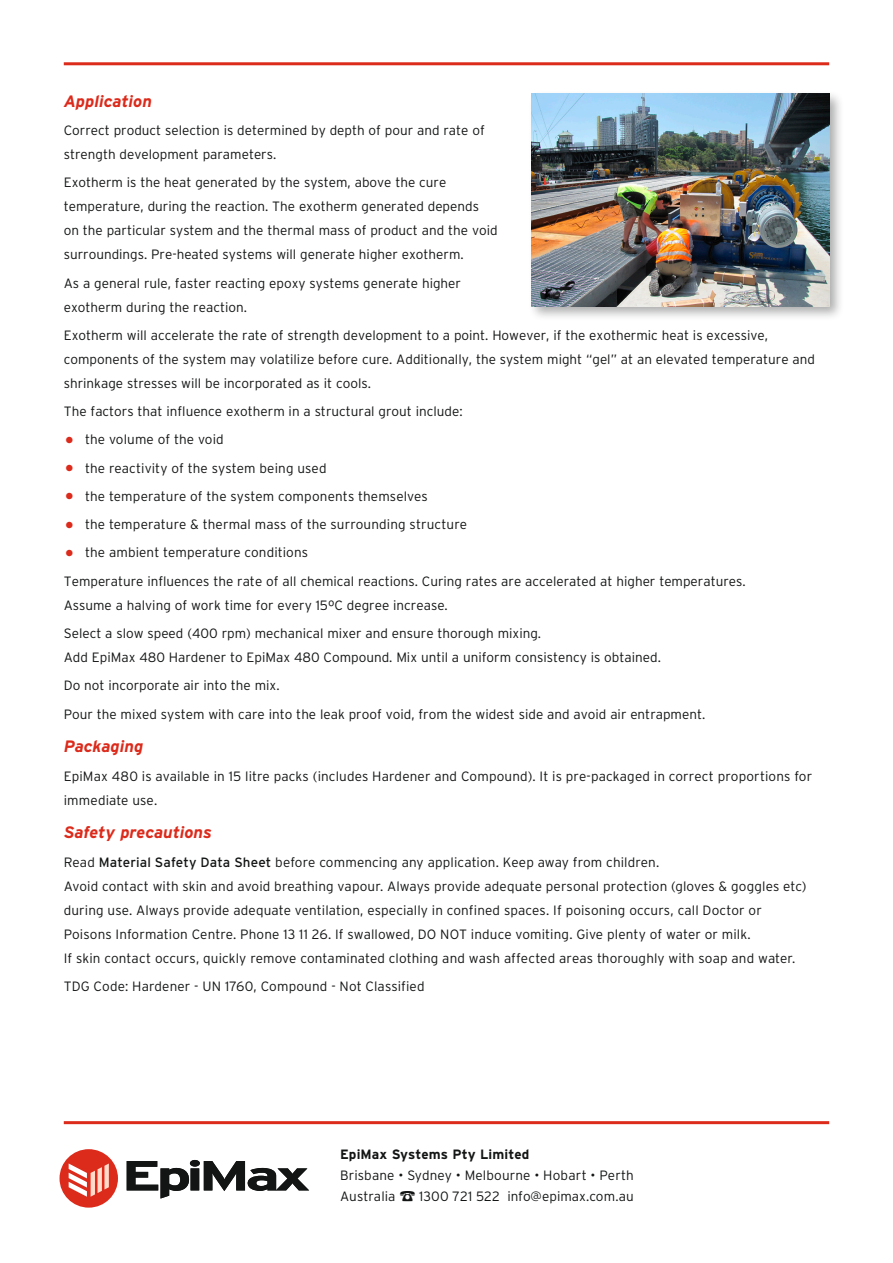
<style>
.page{position:relative;width:893px;height:1263px;background:#fff}
.page>*{position:absolute;margin:0;border:0;box-sizing:border-box;transform-origin:0 0}
.t1{font:italic 700 16.5px "Interstate";color:#dc2a1b}
.t2{font:300 13.5px/24px "Interstate";color:#131414}
.t3{font:700 13.5px "Interstate";letter-spacing:.005em;color:#131414}
.s1{font-size:30px;color:#dc2a1b}
.s2{font-weight:400}
</style>
<div class="page">
<hr style="left:64px;top:1121px;width:765px;height:3px;background:#dc2a1b">
<hr style="left:64px;top:62px;width:765px;height:3px;background:#dc2a1b">
<div style="left:60px;top:1149px;width:58px;height:58px;background:#dc2a1b;border-radius:50%"></div>
<svg style="left:69px;top:1163px;width:40px;height:34px"></svg>
<svg style="left:127px;top:1160px;width:182px;height:38px"></svg>
<div style="left:528px;top:90px;width:317px;height:232px;background:#131414;opacity:.35"></div>
<img style="left:531px;top:94px;width:298px;height:212px">
<p class="t1" style="left:64px;top:92px;width:90px">Application</p>
<p class="t2" style="left:64px;top:118px;width:423px">Correct product selection is determined by depth of pour and rate of strength development parameters.</p>
<p class="t2" style="left:64px;top:171px;width:435px">Exotherm is the heat generated by the system, above the cure temperature, during the reaction. The exotherm generated depends on the particular system and the thermal mass of product and the void surroundings. Pre-heated systems will generate higher exotherm.</p>
<p class="t2" style="left:64px;top:271px;width:399px">As a general rule, faster reacting epoxy systems generate higher exotherm during the reaction.</p>
<p class="t2" style="left:64px;top:323px;width:753px">Exotherm will accelerate the rate of strength development to a point. However, if the exothermic heat is excessive, components of the system may volatilize before cure. Additionally, the system might “gel” at an elevated temperature and shrinkage stresses will be incorporated as it cools.</p>
<p class="t2" style="left:64px;top:399px;width:400px">The factors that influence exotherm in a structural grout include:</p>
<p class="t2" style="left:64px;top:428px;width:161px"><span class="s1">•</span> the volume of the void</p>
<p class="t2" style="left:64px;top:456px;width:264px"><span class="s1">•</span> the reactivity of the system being used</p>
<p class="t2" style="left:64px;top:484px;width:366px"><span class="s1">•</span> the temperature of the system components themselves</p>
<p class="t2" style="left:64px;top:512px;width:405px"><span class="s1">•</span> the temperature &amp; thermal mass of the surrounding structure</p>
<p class="t2" style="left:64px;top:538px;width:683px;line-height:28.2px"><span class="s1">•</span> the ambient temperature conditions<br>Temperature influences the rate of all chemical reactions. Curing rates are accelerated at higher temperatures.</p>
<p class="t2" style="left:64px;top:591px;width:479px;line-height:28.2px">Assume a halving of work time for every 15ºC degree increase.<br>Select a slow speed (400 rpm) mechanical mixer and ensure thorough mixing.</p>
<p class="t2" style="left:64px;top:643px;width:643px;line-height:28.2px">Add EpiMax 480 Hardener to EpiMax 480 Compound. Mix until a uniform consistency is obtained.<br>Do not incorporate air into the mix.<br>Pour the mixed system with care into the leak proof void, from the widest side and avoid air entrapment.</p>
<p class="t1" style="left:64px;top:737px;width:81px">Packaging</p>
<p class="t2" style="left:64px;top:764px;width:750px">EpiMax 480 is available in 15 litre packs (includes Hardener and Compound). It is pre-packaged in correct proportions for immediate use.</p>
<p class="t1" style="left:64px;top:823px;width:150px">Safety precautions</p>
<p class="t2" style="left:64px;top:850px;width:744px">Read <span class="s2">Material Safety Data Sheet</span> before commencing any application. Keep away from children.<br>Avoid contact with skin and avoid breathing vapour. Always provide adequate personal protection (gloves &amp; goggles etc) during use. Always provide adequate ventilation, especially in confined spaces. If poisoning occurs, call Doctor or Poisons Information Centre. Phone 13 11 26. If swallowed, DO NOT induce vomiting. Give plenty of water or milk.<br>If skin contact occurs, quickly remove contaminated clothing and wash affected areas thoroughly with soap and water.</p>
<p class="t2" style="left:64px;top:974px;width:362px">TDG Code: Hardener - UN 1760, Compound - Not Classified</p>
<p class="t3" style="left:340px;top:1147px;width:191px">EpiMax Systems Pty Limited</p>
<p class="t2" style="left:340px;top:1165px;width:295px;line-height:21px">Brisbane • Sydney • Melbourne • Hobart • Perth<br>Australia</p>
<p class="t2" style="left:419px;top:1184px;width:216px">1300 721 522 info@epimax.com.au</p>
</div>
